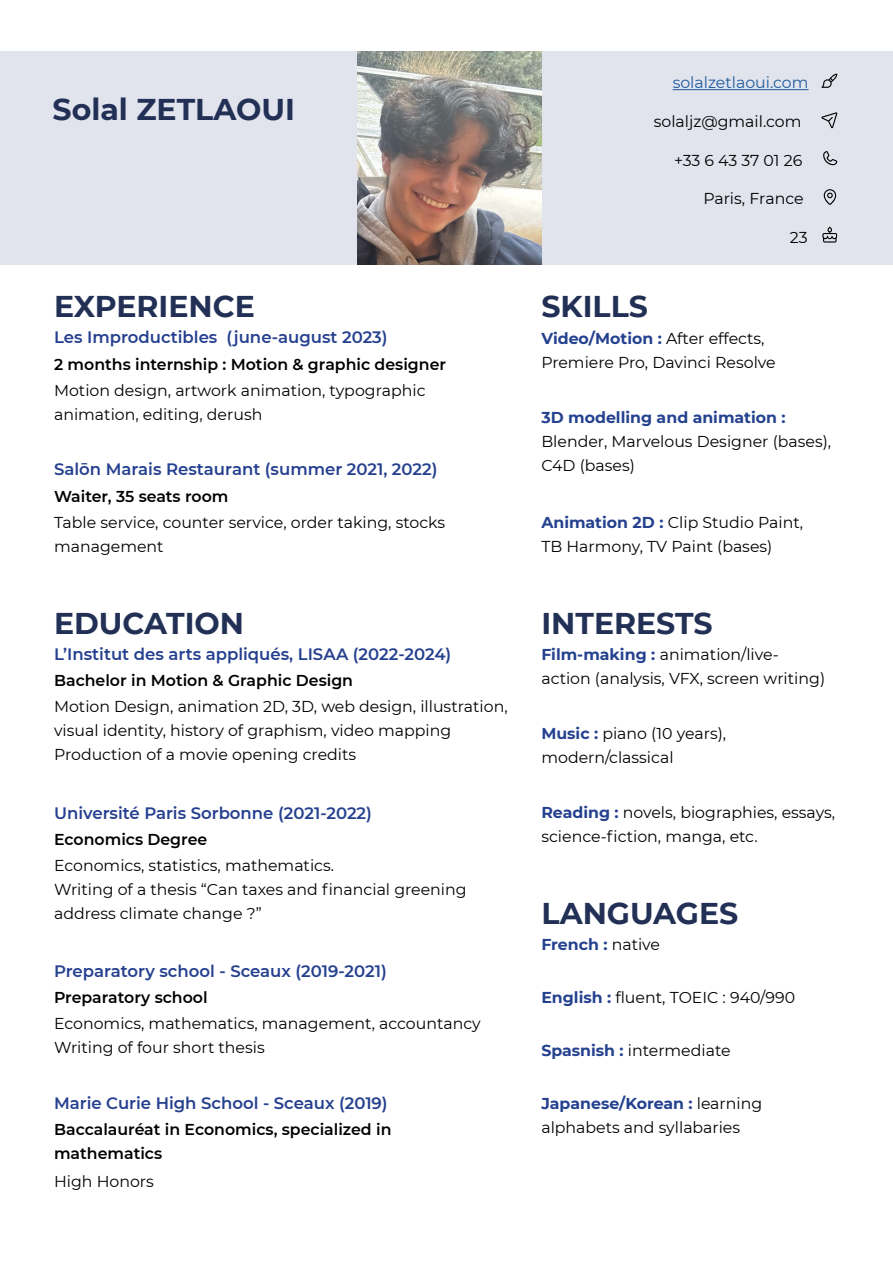
<style>
.page{position:relative;width:893px;height:1263px;background:#fff}
.page>*{position:absolute;margin:0;border:0;box-sizing:border-box;transform-origin:0 0}
.t1{font:700 30px "Montserrat";color:#223056}
.t2{font:600 16.5px "Montserrat";color:#25408f}
.t3{font:15.75px/24px "Montserrat";color:#000}
.t4{font:600 15.75px/24px "Montserrat";color:#000}
.t5{font:700 15.75px "Montserrat";color:#24418f}
.t6{font:15.75px "Montserrat";color:#215e9e}
.s1{font-weight:700;color:#24418f}
.s2{font-weight:400;color:#000}
</style>
<div class="page">
<div style="left:0;top:51px;width:893px;height:213px;background:#e1e3ed"></div>
<svg style="left:822px;top:227px;width:15px;height:16px"></svg>
<svg style="left:824px;top:189px;width:12px;height:16px"></svg>
<svg style="left:823px;top:151px;width:14px;height:14px"></svg>
<img style="left:357px;top:51px;width:185px;height:213px">
<hr style="left:673px;top:89px;width:135px;height:1px;background:#215e9e">
<svg style="left:821px;top:74px;width:16px;height:14px"></svg>
<svg style="left:821px;top:112px;width:16px;height:16px"></svg>
<h1 class="t1" style="left:53px;top:88px;width:244px">Solal ZETLAOUI</h1>
<p class="t6" style="left:673px;top:72px;width:137px">solalzetlaoui.com</p>
<p class="t3" style="left:654px;top:109px;width:149px">solaljz@gmail.com</p>
<p class="t3" style="left:674px;top:148px;width:130px">+33 6 43 37 01 26</p>
<p class="t3" style="left:703px;top:186px;width:102px">Paris, France</p>
<p class="t3" style="left:790px;top:225px;width:19px">23</p>
<h1 class="t1" style="left:54px;top:285px;width:202px">EXPERIENCE</h1>
<h1 class="t1" style="left:541px;top:285px;width:108px">SKILLS</h1>
<p class="t2" style="left:54px;top:326px;width:335px">Les Improductibles (june-august 2023)</p>
<p class="t4" style="left:54px;top:351px;width:394px">2 months internship : Motion &amp; graphic designer</p>
<p class="t3" style="left:54px;top:378px;width:373px">Motion design, artwork animation, typographic animation, editing, derush</p>
<p class="t2" style="left:54px;top:458px;width:385px">Salōn Marais Restaurant (summer 2021, 2022)</p>
<p class="t4" style="left:54px;top:483px;width:176px">Waiter, 35 seats room</p>
<p class="t3" style="left:54px;top:509px;width:393px">Table service, counter service, order taking, stocks management</p>
<h1 class="t1" style="left:54px;top:601px;width:191px">EDUCATION</h1>
<p class="t2" style="left:54px;top:642px;width:399px">L’Institut des arts appliqués, LISAA (2022-2024)</p>
<p class="t4" style="left:54px;top:668px;width:300px">Bachelor in Motion &amp; Graphic Design</p>
<p class="t3" style="left:54px;top:694px;width:455px">Motion Design, animation 2D, 3D, web design, illustration, visual identity, history of graphism, video mapping<br>Production of a movie opening credits</p>
<p class="t2" style="left:54px;top:801px;width:319px">Université Paris Sorbonne (2021-2022)</p>
<p class="t4" style="left:54px;top:827px;width:155px">Economics Degree</p>
<p class="t3" style="left:54px;top:853px;width:414px">Economics, statistics, mathematics.<br>Writing of a thesis “Can taxes and financial greening address climate change ?”</p>
<p class="t2" style="left:54px;top:959px;width:334px">Preparatory school - Sceaux (2019-2021)</p>
<p class="t4" style="left:54px;top:984px;width:155px">Preparatory school</p>
<p class="t3" style="left:54px;top:1011px;width:428px">Economics, mathematics, management, accountancy<br>Writing of four short thesis</p>
<p class="t2" style="left:54px;top:1091px;width:335px">Marie Curie High School - Sceaux (2019)</p>
<p class="t4" style="left:54px;top:1117px;width:339px">Baccalauréat in Economics, specialized in mathematics</p>
<p class="t3" style="left:54px;top:1169px;width:101px">High Honors</p>
<p class="t3" style="left:541px;top:325px;width:236px"><span class="s1">Video/Motion :</span> After effects,<br>Premiere Pro, Davinci Resolve</p>
<p class="t5" style="left:541px;top:406px;width:246px">3D modelling and animation :</p>
<p class="t3" style="left:541px;top:429px;width:291px">Blender, Marvelous Designer (bases),<br>C4D (bases)</p>
<p class="t3" style="left:541px;top:510px;width:263px"><span class="s1">Animation 2D :</span> Clip Studio Paint,<br>TB Harmony, TV Paint (bases)</p>
<h1 class="t1" style="left:541px;top:601px;width:173px">INTERESTS</h1>
<p class="t3" style="left:541px;top:642px;width:285px"><span class="s1">Film-making :</span> animation/live&shy;action (analysis, VFX, screen writing)</p>
<p class="t3" style="left:541px;top:721px;width:186px"><span class="s1">Music :</span> piano (10 years), modern/classical</p>
<p class="t3" style="left:541px;top:800px;width:295px"><span class="s1">Reading :</span> novels, biographies, essays, science-fiction, manga, etc.</p>
<h1 class="t1" style="left:541px;top:892px;width:198px">LANGUAGES</h1>
<p class="t5" style="left:541px;top:933px;width:120px">French : <span class="s2">native</span></p>
<p class="t3" style="left:541px;top:985px;width:255px"><span class="s1">English :</span> fluent, TOEIC : 940/990</p>
<p class="t3" style="left:541px;top:1038px;width:191px"><span class="s1">Spasnish :</span> intermediate</p>
<p class="t3" style="left:541px;top:1091px;width:222px"><span class="s1">Japanese/Korean :</span> learning alphabets and syllabaries</p>
</div>
